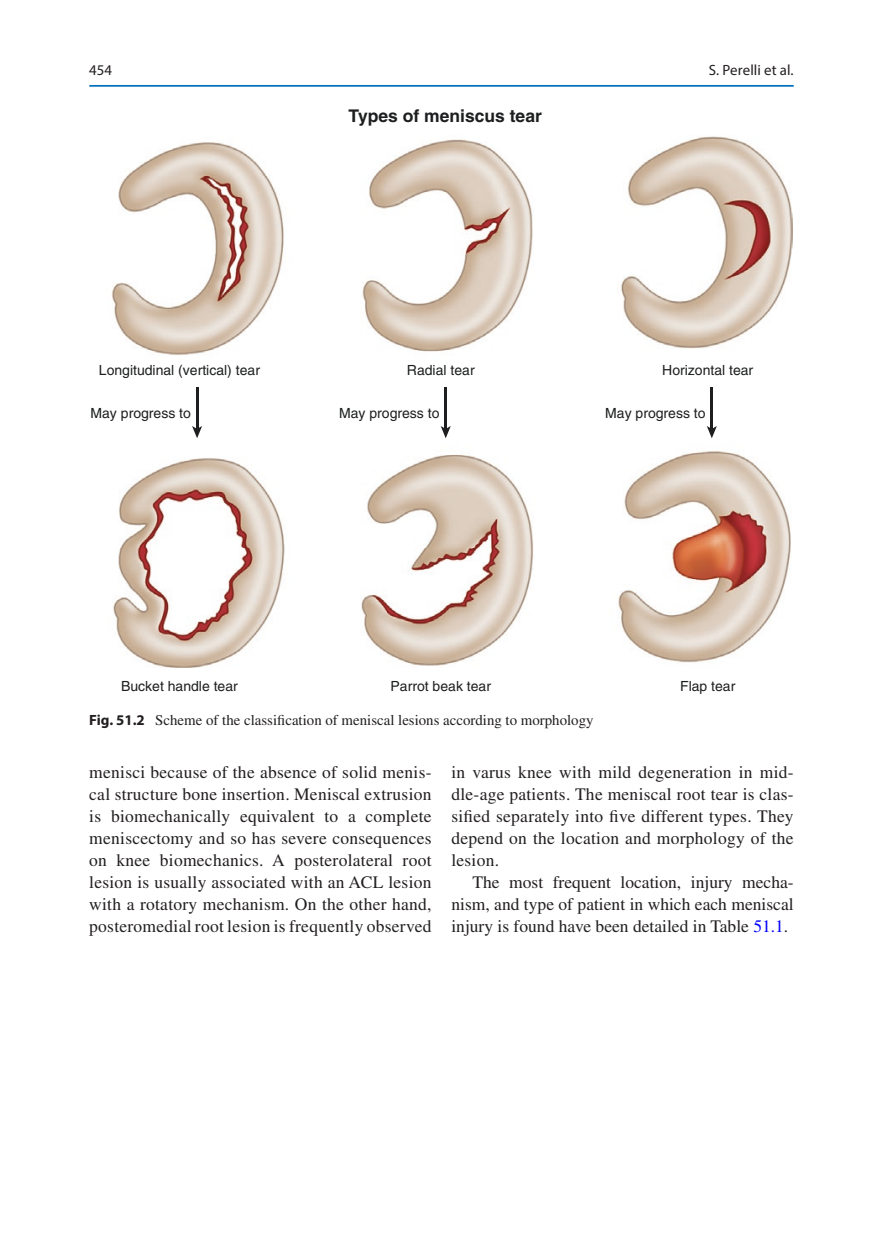
<style>
.page{position:relative;width:883px;height:1260px;background:#fff}
.page>*{position:absolute;margin:0;border:0;box-sizing:border-box;transform-origin:0 0}
.Text{font:17.5px/21.9px "Times LT Std";letter-spacing:.015em;color:#231f20;text-align:justify}
.t1{font:700 17.5px "Helvetica";color:#1d1e1f}
.t2{font:14.88px "Times LT Std";color:#231f20}
.t3{font:14.88px "Myriad Pro";letter-spacing:.005em;color:#231f20}
.t4{font:14px "Helvetica 2";color:#1d1e1f}
.s1{font-family:"Myriad Pro";font-weight:700}
.s2{color:#00f}
</style>
<div class="page">
<img style="left:112px;top:136px;width:680px;height:531px">
<hr style="left:196px;top:387px;width:2px;height:43px;background:#1d1e1f">
<svg style="left:192px;top:426px;width:10px;height:12px"></svg>
<hr style="left:445px;top:387px;width:2px;height:43px;background:#1d1e1f">
<svg style="left:441px;top:426px;width:10px;height:12px"></svg>
<hr style="left:711px;top:387px;width:2px;height:43px;background:#1d1e1f">
<svg style="left:707px;top:426px;width:10px;height:12px"></svg>
<hr style="left:89px;top:85px;width:705px;height:2px;background:#0073bc">
<p class="t3" style="left:89px;top:61px;width:24px">454</p>
<p class="t1" style="left:348px;top:105px;width:195px">Types of meniscus tear</p>
<p class="t3" style="left:709px;top:61px;width:86px">S. Perelli et al.</p>
<p class="t4" style="left:99px;top:362px;width:163px">Longitudinal (vertical) tear</p>
<p class="t4" style="left:407px;top:362px;width:69px">Radial tear</p>
<p class="t4" style="left:662px;top:362px;width:93px">Horizontal tear</p>
<p class="t4" style="left:91px;top:405px;width:102px">May progress to</p>
<p class="t4" style="left:339px;top:405px;width:102px">May progress to</p>
<p class="t4" style="left:605px;top:405px;width:102px">May progress to</p>
<p class="t4" style="left:121px;top:678px;width:118px">Bucket handle tear</p>
<p class="t4" style="left:391px;top:678px;width:102px">Parrot beak tear</p>
<p class="t4" style="left:680px;top:678px;width:57px">Flap tear</p>
<p class="t2" style="left:89px;top:712px;width:506px"><span class="s1">Fig. 51.2</span> Scheme of the classification of meniscal lesions according to morphology</p>
<p class="Text" style="left:89px;top:762px;width:344px">menisci because of the absence of solid menis&shy;cal structure bone insertion. Meniscal extrusion is biomechanically equivalent to a complete meniscectomy and so has severe consequences on knee biomechanics. A posterolateral root lesion is usually associated with an ACL lesion with a rotatory mechanism. On the other hand, posteromedial root lesion is frequently observed</p>
<p class="Text" style="left:451px;top:762px;width:344px">in varus knee with mild degeneration in mid&shy;dle-age patients. The meniscal root tear is clas&shy;sified separately into five different types. They depend on the location and morphology of the lesion.</p>
<p class="Text" style="left:451px;top:871px;width:344px;text-indent:21px">The most frequent location, injury mecha&shy;nism, and type of patient in which each meniscal injury is found have been detailed in Table <span class="s2">51.1</span>.</p>
</div>
